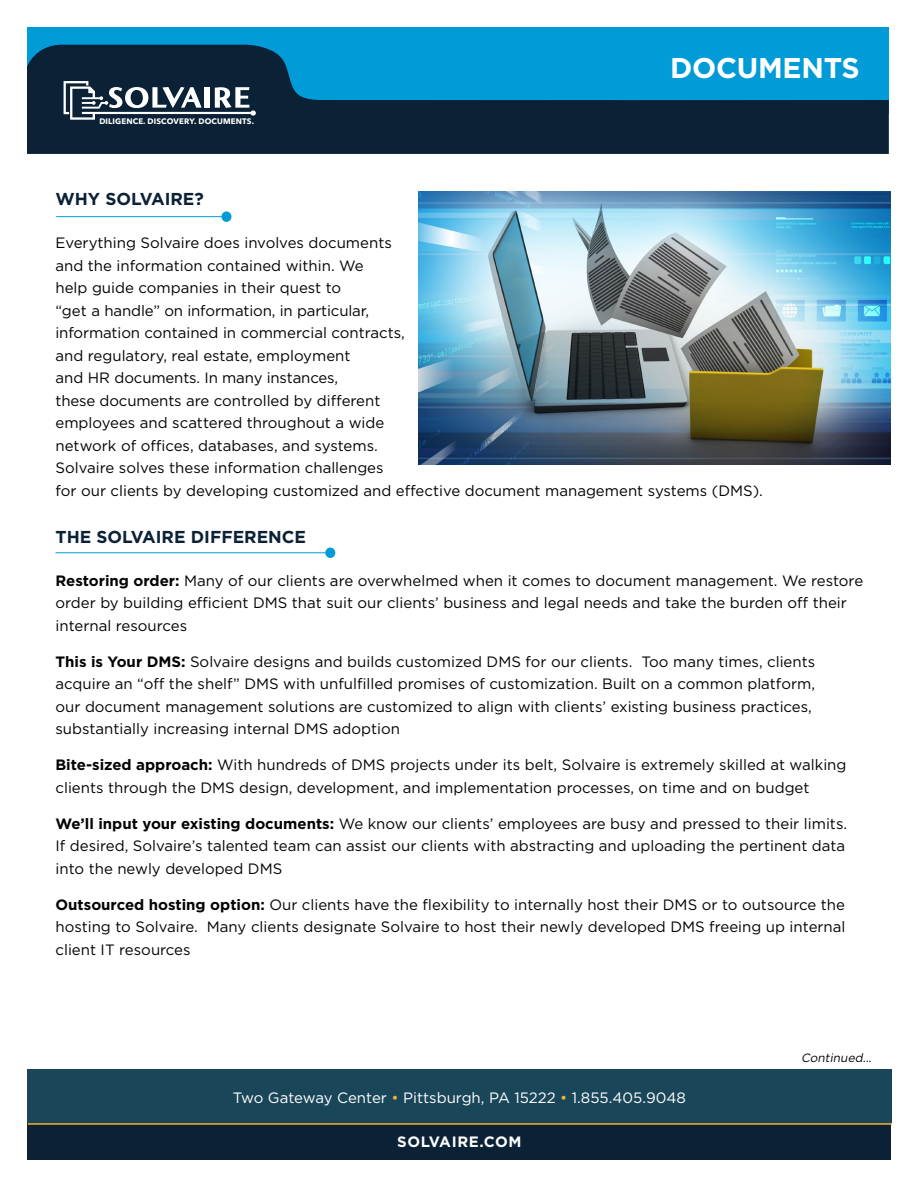
<style>
.page{position:relative;width:918px;height:1188px;background:#fff}
.page>*{position:absolute;margin:0;border:0;box-sizing:border-box;transform-origin:0 0}
.t1{font:700 28.5px "Gotham";letter-spacing:-.01em;color:#fff}
.t2{font:700 17.25px "Gotham";color:#0a2136}
.t3{font:15px/22.5px "Gotham";color:#020403}
.t4{font:15px "Gotham";color:#fff}
.t5{font:700 15px "Gotham";letter-spacing:.04em;color:#fff}
.t6{font:italic 12px "Gotham";color:#020403}
.t7{font:700 7.95px "Avenir Next";letter-spacing:.015em;color:#fff}
.s1{font-weight:700}
.s2{color:#f4b532}
</style>
<div class="page">
<div style="left:27px;top:27px;width:862px;height:86px;background:#019cd7"></div>
<div style="left:27px;top:100px;width:862px;height:54px;background:#0a2136"></div>
<svg style="left:27px;top:45px;width:599px;height:70px"></svg>
<svg style="left:64px;top:81px;width:138px;height:39px"></svg>
<div style="left:204px;top:87px;width:5px;height:21px;background:#fff"></div>
<hr style="left:82px;top:112px;width:171px;height:2px;background:#fff">
<svg style="left:215px;top:87px;width:41px;height:29px"></svg>
<div style="left:27px;top:1123px;width:864px;height:37px;background:#0a2136"></div>
<hr style="left:28px;top:1123px;width:864px;height:2px;background:#f4b532">
<div style="left:27px;top:1069px;width:865px;height:54px;background:#1a465a"></div>
<img style="left:418px;top:191px;width:473px;height:274px">
<hr style="left:56px;top:552px;width:276px;height:1px;background:#019cd7">
<div style="left:325px;top:548px;width:10px;height:10px;background:#019cd7;border-radius:50%"></div>
<hr style="left:56px;top:216px;width:172px;height:1px;background:#019cd7">
<div style="left:221px;top:211px;width:10px;height:11px;background:#019cd7;border-radius:50%"></div>
<p class="t7" style="left:99px;top:115px;width:156px">DILIGENCE. DISCOVERY. DOCUMENTS.</p>
<h1 class="t1" style="left:670px;top:49px;width:191px">DOCUMENTS</h1>
<p class="t2" style="left:56px;top:188px;width:150px">WHY SOLVAIRE?</p>
<p class="t3" style="left:56px;top:231px;width:709px">Everything Solvaire does involves documents<br>and the information contained within. We<br>help guide companies in their quest to<br>“get a handle” on information, in particular,<br>information contained in commercial contracts,<br>and regulatory, real estate, employment<br>and HR documents. In many instances,<br>these documents are controlled by different<br>employees and scattered throughout a wide<br>network of offices, databases, and systems.<br>Solvaire solves these information challenges<br>for our clients by developing customized and effective document management systems (DMS).</p>
<p class="t2" style="left:56px;top:525px;width:252px">THE SOLVAIRE DIFFERENCE</p>
<p class="t3" style="left:56px;top:569px;width:809px"><span class="s1">Restoring order:</span> Many of our clients are overwhelmed when it comes to document management. We restore order by building efficient DMS that suit our clients’ business and legal needs and take the burden off their internal resources</p>
<p class="t3" style="left:56px;top:650px;width:761px"><span class="s1">This is Your DMS:</span> Solvaire designs and builds customized DMS for our clients. Too many times, clients acquire an “off the shelf” DMS with unfulfilled promises of customization. Built on a common platform, our document management solutions are customized to align with clients’ existing business practices, substantially increasing internal DMS adoption</p>
<p class="t3" style="left:56px;top:753px;width:793px"><span class="s1">Bite-sized approach:</span> With hundreds of DMS projects under its belt, Solvaire is extremely skilled at walking clients through the DMS design, development, and implementation processes, on time and on budget</p>
<p class="t3" style="left:56px;top:812px;width:793px"><span class="s1">We’ll input your existing documents:</span> We know our clients’ employees are busy and pressed to their limits.<br>If desired, Solvaire’s talented team can assist our clients with abstracting and uploading the pertinent data into the newly developed DMS</p>
<p class="t3" style="left:56px;top:893px;width:791px;text-align:justify"><span class="s1">Outsourced hosting option:</span> Our clients have the flexibility to internally host their DMS or to outsource the hosting to Solvaire. Many clients designate Solvaire to host their newly developed DMS freeing up internal client IT resources</p>
<p class="t4" style="left:233px;top:1088px;width:455px">Two Gateway Center <span class="s2">•</span> Pittsburgh, PA 15222 <span class="s2">•</span> 1.855.405.9048</p>
<p class="t5" style="left:397px;top:1132px;width:126px">SOLVAIRE.COM</p>
<p class="t6" style="left:801px;top:1050px;width:75px">Continued...</p>
</div>
